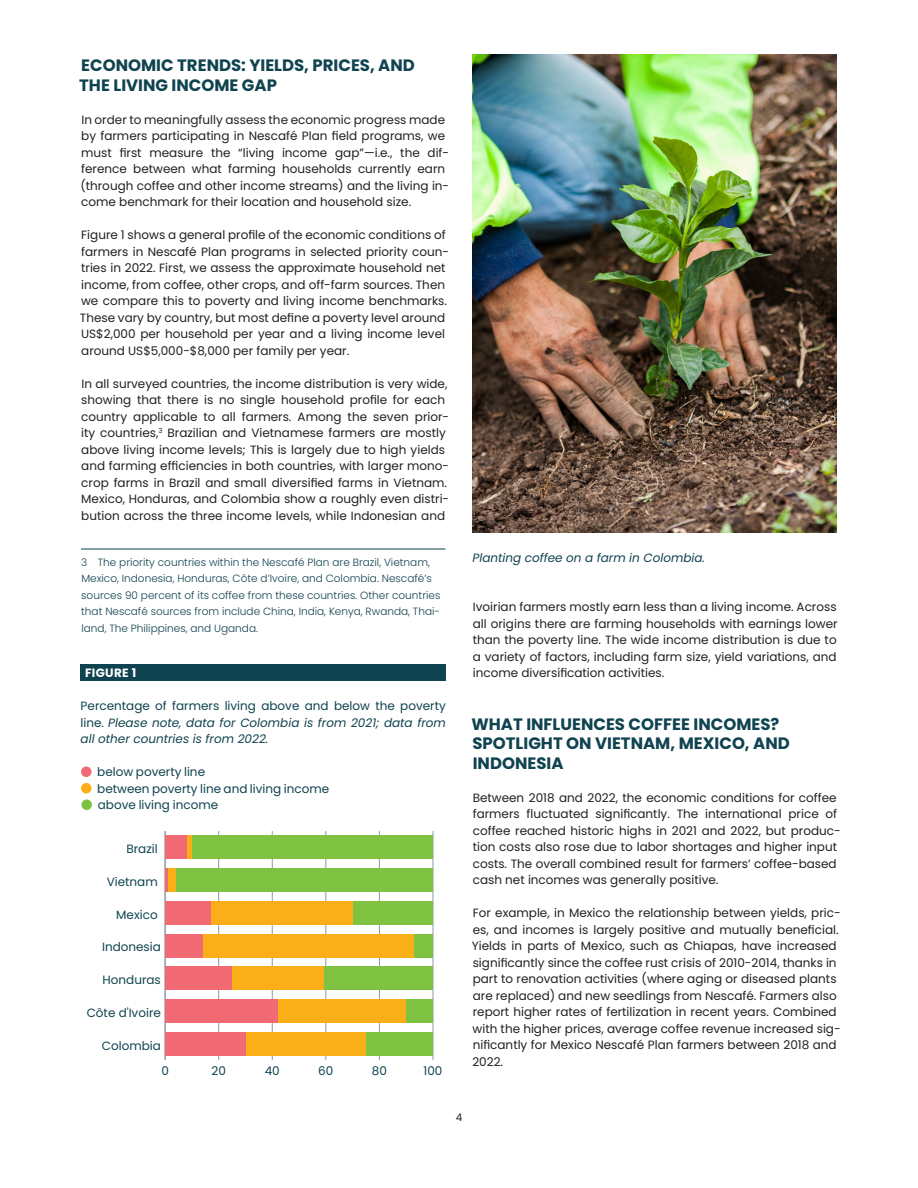
<style>
.page{position:relative;width:918px;height:1188px;background:#fff}
.page>*{position:absolute;margin:0;border:0;box-sizing:border-box;transform-origin:0 0}
.Section_heading{font:700 16.5px/19.5px "Poppins";color:#0f434f}
.t1{font:12px/16.5px "Poppins";color:#231f20}
.t2{font:italic 12px/16.5px "Poppins";color:#0f434f;text-align:justify}
.t3{font:12px "Poppins";color:#0f434f}
.t4{font:700 12px "Poppins";letter-spacing:.025em;color:#fff}
.Footnote{font:300 10.5px/16.5px "Poppins";color:#0f434f}
.t5{font:10.5px "Poppins";color:#231f20}
.s1{font-style:normal}
</style>
<div class="page">
<hr style="left:81px;top:549px;width:365px;height:1px;background:#0f434f">
<div style="left:81px;top:664px;width:365px;height:17px;background:#0f434f"></div>
<hr style="left:218px;top:831px;width:1px;height:229px;background:#8d99a2">
<hr style="left:272px;top:831px;width:1px;height:229px;background:#8d99a2">
<hr style="left:325px;top:831px;width:1px;height:229px;background:#8d99a2">
<hr style="left:379px;top:831px;width:1px;height:229px;background:#8d99a2">
<hr style="left:433px;top:831px;width:1px;height:229px;background:#8d99a2">
<hr style="left:165px;top:831px;width:1px;height:229px;background:#8d99a2">
<div style="left:192px;top:836px;width:241px;height:23px;background:#7fc241"></div>
<div style="left:176px;top:868px;width:257px;height:24px;background:#7fc241"></div>
<div style="left:353px;top:901px;width:80px;height:24px;background:#7fc241"></div>
<div style="left:414px;top:934px;width:19px;height:23px;background:#7fc241"></div>
<div style="left:323px;top:966px;width:110px;height:24px;background:#7fc241"></div>
<div style="left:406px;top:999px;width:27px;height:24px;background:#7fc241"></div>
<div style="left:366px;top:1032px;width:67px;height:23px;background:#7fc241"></div>
<div style="left:187px;top:836px;width:5px;height:23px;background:#faaf18"></div>
<div style="left:168px;top:868px;width:8px;height:24px;background:#faaf18"></div>
<div style="left:211px;top:901px;width:142px;height:24px;background:#faaf18"></div>
<div style="left:203px;top:934px;width:211px;height:23px;background:#faaf18"></div>
<div style="left:232px;top:966px;width:91px;height:24px;background:#faaf18"></div>
<div style="left:278px;top:999px;width:128px;height:24px;background:#faaf18"></div>
<div style="left:245px;top:1032px;width:121px;height:23px;background:#faaf18"></div>
<div style="left:165px;top:836px;width:22px;height:23px;background:#f16a73"></div>
<hr style="left:165px;top:868px;width:3px;height:24px;background:#f16a73">
<div style="left:165px;top:901px;width:46px;height:24px;background:#f16a73"></div>
<div style="left:165px;top:934px;width:38px;height:23px;background:#f16a73"></div>
<div style="left:165px;top:966px;width:67px;height:24px;background:#f16a73"></div>
<div style="left:165px;top:999px;width:113px;height:24px;background:#f16a73"></div>
<div style="left:165px;top:1032px;width:80px;height:23px;background:#f16a73"></div>
<div style="left:81px;top:767px;width:11px;height:10px;background:#f16a73;border-radius:50%"></div>
<div style="left:81px;top:783px;width:10px;height:11px;background:#faaf18;border-radius:50%"></div>
<div style="left:81px;top:800px;width:11px;height:10px;background:#7fc241;border-radius:50%"></div>
<img style="left:472px;top:54px;width:365px;height:478px">
<p class="Section_heading" style="left:79px;top:56px;width:337px">ECONOMIC TRENDS: YIELDS, PRICES, AND<br>THE LIVING INCOME GAP</p>
<p class="t1" style="left:80px;top:111px;width:370px">In order to meaningfully assess the economic progress made by farmers participating in Nescafé Plan field programs, we must first measure the “living income gap”—i.e., the dif&shy;ference between what farming households currently earn (through coffee and other income streams) and the living in&shy;come benchmark for their location and household size.</p>
<p class="t1" style="left:80px;top:227px;width:371px">Figure 1 shows a general profile of the economic conditions of farmers in Nescafé Plan programs in selected priority coun&shy;tries in 2022. First, we assess the approximate household net income, from coffee, other crops, and off-farm sources. Then we compare this to poverty and living income benchmarks.<br>These vary by country, but most define a poverty level around US$2,000 per household per year and a living income level around US$5,000-$8,000 per family per year.</p>
<p class="t1" style="left:81px;top:375px;width:369px">In all surveyed countries, the income distribution is very wide, showing that there is no single household profile for each country applicable to all farmers. Among the seven prior&shy;ity countries,<sup>3</sup> Brazilian and Vietnamese farmers are mostly above living income levels; This is largely due to high yields and farming efficiencies in both countries, with larger mono&shy;crop farms in Brazil and small diversified farms in Vietnam.<br>Mexico, Honduras, and Colombia show a roughly even distri&shy;bution across the three income levels, while Indonesian and</p>
<p class="Footnote" style="left:81px;top:554px;width:361px">3 The priority countries within the Nescafé Plan are Brazil, Vietnam, Mexico, Indonesia, Honduras, Côte d’Ivoire, and Colombia. Nescafé’s sources 90 percent of its coffee from these countries. Other countries that Nescafé sources from include China, India, Kenya, Rwanda, Thai&shy;land, The Philippines, and Uganda.</p>
<p class="t4" style="left:85px;top:666px;width:53px">FIGURE 1</p>
<p class="t2" style="left:81px;top:698px;width:367px"><span class="s1">Percentage of farmers living above and below the poverty line.</span> Please note, data for Colombia is from 2021; data from all other countries is from 2022.</p>
<p class="t3" style="left:97px;top:765px;width:109px">below poverty line</p>
<p class="t3" style="left:97px;top:781px;width:233px">between poverty line and living income</p>
<p class="t3" style="left:98px;top:798px;width:122px">above living income</p>
<p class="t3" style="left:126px;top:842px;width:33px">Brazil</p>
<p class="t3" style="left:107px;top:875px;width:53px">Vietnam</p>
<p class="t3" style="left:116px;top:908px;width:43px">Mexico</p>
<p class="t3" style="left:102px;top:940px;width:60px">Indonesia</p>
<p class="t3" style="left:103px;top:973px;width:60px">Honduras</p>
<p class="t3" style="left:87px;top:1006px;width:76px">Côte d'Ivoire</p>
<p class="t3" style="left:102px;top:1038px;width:61px">Colombia</p>
<p class="t3" style="left:161px;top:1064px;width:9px">0</p>
<p class="t3" style="left:211px;top:1064px;width:16px">20</p>
<p class="t3" style="left:265px;top:1064px;width:17px">40</p>
<p class="t3" style="left:318px;top:1064px;width:17px">60</p>
<p class="t3" style="left:372px;top:1064px;width:17px">80</p>
<p class="t3" style="left:424px;top:1064px;width:20px">100</p>
<p class="t2" style="left:472px;top:549px;width:234px">Planting coffee on a farm in Colombia.</p>
<p class="t1" style="left:473px;top:599px;width:367px;text-align:justify">Ivoirian farmers mostly earn less than a living income. Across all origins there are farming households with earnings lower than the poverty line. The wide income distribution is due to a variety of factors, including farm size, yield variations, and income diversification activities.</p>
<p class="Section_heading" style="left:472px;top:714px;width:320px">WHAT INFLUENCES COFFEE INCOMES?<br>SPOTLIGHT ON VIETNAM, MEXICO, AND<br>INDONESIA</p>
<p class="t1" style="left:473px;top:789px;width:370px">Between 2018 and 2022, the economic conditions for coffee farmers fluctuated significantly. The international price of coffee reached historic highs in 2021 and 2022, but produc&shy;tion costs also rose due to labor shortages and higher input costs. The overall combined result for farmers’ coffee-based cash net incomes was generally positive.</p>
<p class="t1" style="left:472px;top:905px;width:371px">For example, in Mexico the relationship between yields, pric&shy;es, and incomes is largely positive and mutually beneficial.<br>Yields in parts of Mexico, such as Chiapas, have increased significantly since the coffee rust crisis of 2010-2014, thanks in part to renovation activities (where aging or diseased plants are replaced) and new seedlings from Nescafé. Farmers also report higher rates of fertilization in recent years. Combined with the higher prices, average coffee revenue increased sig&shy;nificantly for Mexico Nescafé Plan farmers between 2018 and 2022.</p>
<p class="t5" style="left:456px;top:1111px;width:8px">4</p>
</div>
